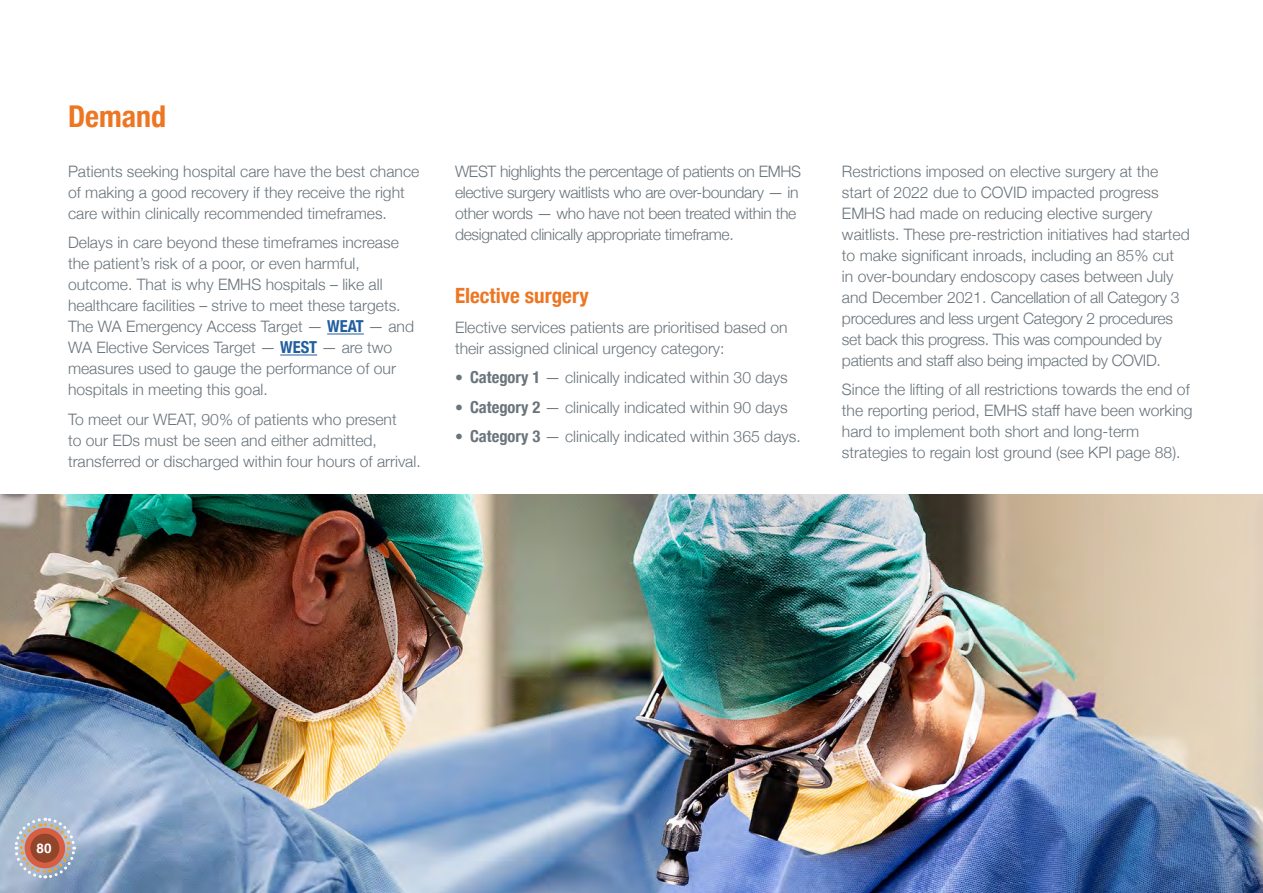
<style>
.page{position:relative;width:1263px;height:893px;background:#fff}
.page>*{position:absolute;margin:0;border:0;box-sizing:border-box;transform-origin:0 0}
.t1{font:700 condensed 30px "Helvetica Neue";color:#ed7623}
.t2{font:700 condensed 21px "Helvetica Neue";color:#ed7623}
.t3{font:300 15.75px/21px "Helvetica Neue";color:#6a747b}
.t4{font:300 15.75px/21px "Helvetica Neue";letter-spacing:-.02em;color:#6a747b}
.t5{font:700 13.5px "Helvetica";color:#fff}
.s1{font-weight:700;font-stretch:condensed;font-size:16.5px;color:#215e9e}
.s2{font-weight:700;font-stretch:condensed;font-size:16.5px}
</style>
<div class="page">
<hr style="left:327px;top:334px;width:37px;height:1px;background:#215e9e">
<hr style="left:280px;top:355px;width:37px;height:1px;background:#215e9e">
<img style="left:0;top:494px;width:1263px;height:399px">
<svg style="left:13px;top:816px;width:64px;height:64px"></svg>
<div style="left:31px;top:834px;width:28px;height:28px;background:#91462c;border-radius:50%"></div>
<h1 class="t1" style="left:68px;top:91px;width:100px">Demand</h1>
<p class="t3" style="left:68px;top:160px;width:353px">Patients seeking hospital care have the best chance of making a good recovery if they receive the right care within clinically recommended timeframes.</p>
<p class="t3" style="left:68px;top:231px;width:347px">Delays in care beyond these timeframes increase the patient’s risk of a poor, or even harmful, outcome. That is why EMHS hospitals – like all healthcare facilities – strive to meet these targets.<br>The WA Emergency Access Target — <span class="s1">WEAT</span> — and WA Elective Services Target — <span class="s1">WEST</span> — are two measures used to gauge the performance of our hospitals in meeting this goal.</p>
<p class="t3" style="left:68px;top:408px;width:354px">To meet our WEAT, 90% of patients who present<br>to our EDs must be seen and either admitted, transferred or discharged within four hours of arrival.</p>
<p class="t4" style="left:455px;top:160px;width:348px">WEST highlights the percentage of patients on EMHS elective surgery waitlists who are over-boundary — in other words — who have not been treated within the designated clinically appropriate timeframe.</p>
<h2 class="t2" style="left:455px;top:278px;width:135px">Elective surgery</h2>
<p class="t3" style="left:455px;top:316px;width:334px">Elective services patients are prioritised based on their assigned clinical urgency category:</p>
<p class="t3" style="left:455px;top:366px;width:334px">• <span class="s2">Category 1</span> — clinically indicated within 30 days</p>
<p class="t3" style="left:455px;top:396px;width:334px">• <span class="s2">Category 2</span> — clinically indicated within 90 days</p>
<p class="t3" style="left:455px;top:425px;width:347px">• <span class="s2">Category 3</span> — clinically indicated within 365 days.</p>
<p class="t3" style="left:842px;top:160px;width:349px">Restrictions imposed on elective surgery at the start of 2022 due to COVID impacted progress EMHS had made on reducing elective surgery waitlists. These pre-restriction initiatives had started to make significant inroads, including an 85% cut<br>in over-boundary endoscopy cases between July and December 2021. Cancellation of all Category 3 procedures and less urgent Category 2 procedures set back this progress. This was compounded by patients and staff also being impacted by COVID.</p>
<p class="t3" style="left:842px;top:378px;width:352px">Since the lifting of all restrictions towards the end of the reporting period, EMHS staff have been working hard to implement both short and long-term strategies to regain lost ground (see KPI page 88).</p>
<p class="t5" style="left:37px;top:840px;width:18px">80<sup>80</sup></p>
</div>
